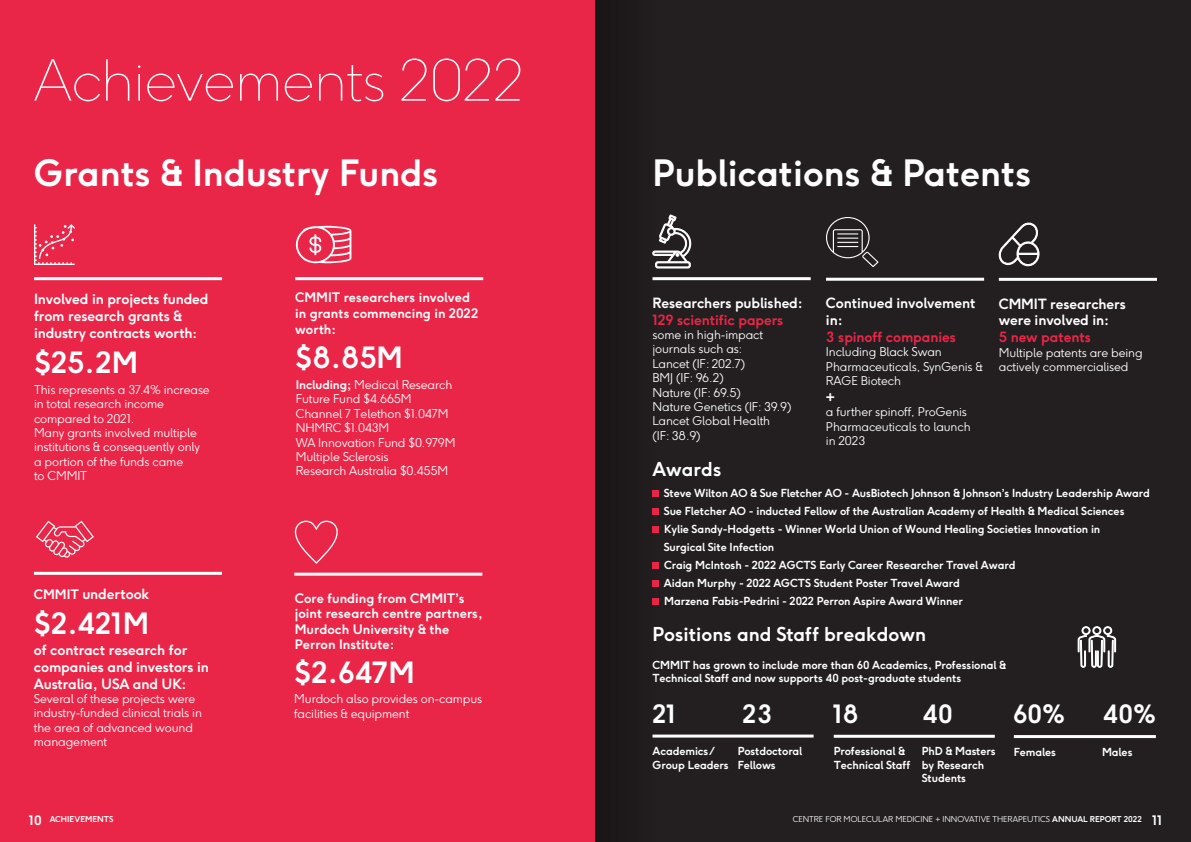
<style>
.page{position:relative;width:1191px;height:842px;background:#fff}
.page>*{position:absolute;margin:0;border:0;box-sizing:border-box;transform-origin:0 0}
.t1{font:100 56px "F37 Ginger";color:#fff}
.t2{font:700 36px "F37 Ginger";color:#fff}
.t3{font:700 29px "F37 Ginger";color:#fff}
.t4{font:700 25px "F37 Ginger";color:#fff}
.t5{font:700 19px "F37 Ginger";color:#fff}
.t6{font:700 14px/16.8px "F37 Ginger";letter-spacing:-.01em;color:#fff}
.t7{font:700 13px/15.6px "F37 Ginger";color:#fff}
.t8{font:300 12px/14.4px "F37 Ginger";letter-spacing:-.01em;color:#fff}
.t9{font:700 11px/13.2px "F37 Ginger";letter-spacing:-.01em;color:#fff}
.t10{font:300 8px "F37 Ginger";color:#fff}
.t11{font:700 8px "F37 Ginger";color:#fff}
.s1{font-size:13px}
.s2{font-weight:700}
.s3{color:#ea2648}
.s4{font-weight:700;font-size:13px}
</style>
<div class="page">
<div style="left:0;top:0;width:595px;height:842px;background:#ea2648"></div>
<div style="left:595px;top:0;width:596px;height:842px;background:#231f20"></div>
<hr style="left:34px;top:277px;width:188px;height:3px;background:#fff">
<svg style="left:658px;top:214px;width:33px;height:54px"></svg>
<hr style="left:652px;top:277px;width:158px;height:3px;background:#fff">
<hr style="left:295px;top:277px;width:188px;height:3px;background:#fff">
<hr style="left:294px;top:573px;width:188px;height:3px;background:#fff">
<svg style="left:1077px;top:626px;width:39px;height:42px"></svg>
<hr style="left:826px;top:278px;width:158px;height:3px;background:#fff">
<svg style="left:826px;top:217px;width:52px;height:50px"></svg>
<hr style="left:34px;top:572px;width:188px;height:3px;background:#fff">
<svg style="left:36px;top:521px;width:58px;height:37px"></svg>
<svg style="left:295px;top:226px;width:56px;height:37px"></svg>
<hr style="left:314px;top:234px;width:2px;height:21px;background:#fff">
<svg style="left:34px;top:224px;width:41px;height:41px"></svg>
<hr style="left:998px;top:278px;width:159px;height:3px;background:#fff">
<svg style="left:998px;top:223px;width:41px;height:43px"></svg>
<svg style="left:295px;top:521px;width:43px;height:43px"></svg>
<hr style="left:652px;top:734px;width:161px;height:3px;background:#fff">
<hr style="left:833px;top:735px;width:161px;height:3px;background:#fff">
<hr style="left:1013px;top:735px;width:142px;height:3px;background:#fff">
<div style="left:596px;top:0;width:62px;height:842px;background:#1c191a"></div>
<h2 class="t1" style="left:34px;top:56px;width:491px">Achievements 2022</h2>
<h3 class="t2" style="left:34px;top:157px;width:406px">Grants &amp; Industry Funds</h3>
<p class="t6" style="left:34px;top:292px;width:176px">Involved in projects funded from research grants &amp; industry contracts worth<span class="s1">:</span></p>
<p class="t3" style="left:34px;top:349px;width:106px">$25.2M</p>
<p class="t8" style="left:34px;top:383px;width:177px">This represents a 37.4% increase in total research income compared to 2021.<br>Many grants involved multiple institutions &amp; consequently only a portion of the funds came<br>to CMMIT</p>
<p class="t6" style="left:34px;top:587px;width:117px"><span class="s1">CMMIT</span> undertook</p>
<p class="t3" style="left:34px;top:611px;width:117px">$2.421M</p>
<p class="t6" style="left:34px;top:643px;width:177px">of contract research for companies and investors in<br>Australia, USA and UK:</p>
<p class="t8" style="left:34px;top:693px;width:170px">Several of these projects were industry-funded clinical trials in the area of advanced wound management</p>
<p class="t7" style="left:295px;top:291px;width:185px">CMMIT researchers involved in grants commencing in 2022 worth:</p>
<p class="t3" style="left:295px;top:345px;width:109px">$8.85M</p>
<p class="t8" style="left:296px;top:378px;width:161px"><span class="s2">Including;</span> Medical Research<br>Future Fund $4.665M<br>Channel 7 Telethon $1.047M<br>NHMRC $1.043M<br>WA Innovation Fund $0.979M<br>Multiple Sclerosis<br>Research Australia $0.455M</p>
<p class="t7" style="left:295px;top:591px;width:189px">Core funding from CMMIT’s joint research centre partners,<br>Murdoch University &amp; the<br>Perron Institute:</p>
<p class="t3" style="left:294px;top:660px;width:122px">$2.647M</p>
<p class="t8" style="left:294px;top:693px;width:190px">Murdoch also provides on-campus facilities &amp; equipment</p>
<h3 class="t2" style="left:652px;top:157px;width:380px">Publications &amp; Patents</h3>
<h4 class="t6" style="left:652px;top:296px;width:152px">Researchers published:<br><span class="s3">129 scientific papers</span></h4>
<p class="t8" style="left:652px;top:329px;width:140px">some in high-impact journals such as:<br>Lancet (IF: 202.7)<br>BMJ (IF: 96.2)<br>Nature (IF: 69.5)<br>Nature Genetics (IF: 39.9)<br>Lancet Global Health<br>(IF: 38.9)</p>
<h4 class="t6" style="left:826px;top:296px;width:151px">Continued involvement in:<br><span class="s3">3 spinoff companies</span></h4>
<p class="t8" style="left:826px;top:346px;width:158px">Including Black Swan<br>Pharmaceuticals, SynGenis &amp;<br>RAGE Biotech</p>
<p class="t6" style="left:826px;top:390px;width:11px">+</p>
<p class="t8" style="left:826px;top:406px;width:146px">a further spinoff, ProGenis<br>Pharmaceuticals to launch in 2023</p>
<h4 class="t6" style="left:998px;top:296px;width:129px">CMMIT researchers were involved in:<br><span class="s3">5 new patents</span></h4>
<p class="t8" style="left:998px;top:346px;width:145px">Multiple patents are being actively commercialised</p>
<h4 class="t5" style="left:652px;top:460px;width:70px">Awards</h4>
<p class="t9" style="left:664px;top:487px;width:487px">Steve Wilton AO &amp; Sue Fletcher AO - AusBiotech Johnson &amp; Johnson’s Industry Leadership Award</p>
<p class="t9" style="left:664px;top:505px;width:462px">Sue Fletcher AO - inducted Fellow of the Australian Academy of Health &amp; Medical Sciences</p>
<p class="t9" style="left:664px;top:521px;width:438px;line-height:18px">Kylie Sandy-Hodgetts - Winner World Union of Wound Healing Societies Innovation in<br>Surgical Site Infection</p>
<p class="t9" style="left:664px;top:559px;width:353px">Craig McIntosh - 2022 AGCTS Early Career Researcher Travel Award</p>
<p class="t9" style="left:664px;top:577px;width:297px">Aidan Murphy - 2022 AGCTS Student Poster Travel Award</p>
<p class="t9" style="left:664px;top:595px;width:300px">Marzena Fabis-Pedrini - 2022 Perron Aspire Award Winner</p>
<h4 class="t5" style="left:652px;top:626px;width:275px">Positions and Staff breakdown</h4>
<p class="t9" style="left:652px;top:659px;width:355px">CMMIT has grown to include more than 60 Academics, Professional &amp;<br>Technical Staff and now supports 40 post-graduate students</p>
<p class="t4" style="left:652px;top:702px;width:25px">21</p>
<p class="t9" style="left:652px;top:746px;width:78px">Academics/<br>Group Leaders</p>
<p class="t4" style="left:1013px;top:702px;width:54px">60%</p>
<p class="t9" style="left:1013px;top:746px;width:44px">Females</p>
<p class="t4" style="left:1103px;top:702px;width:54px">40%</p>
<p class="t9" style="left:1102px;top:746px;width:32px">Males</p>
<p class="t4" style="left:742px;top:702px;width:31px">23</p>
<p class="t9" style="left:737px;top:746px;width:66px">Postdoctoral<br>Fellows</p>
<p class="t4" style="left:832px;top:702px;width:27px">18</p>
<p class="t9" style="left:833px;top:746px;width:78px">Professional &amp;<br>Technical Staff</p>
<p class="t4" style="left:923px;top:702px;width:31px">40</p>
<p class="t9" style="left:922px;top:746px;width:75px">PhD &amp; Masters by Research<br>Students</p>
<p class="t11" style="left:29px;top:816px;width:86px"><span class="s1">10</span> ACHIEVEMENTS</p>
<p class="t10" style="left:792px;top:816px;width:371px">CENTRE FOR MOLECULAR MEDICINE + INNOVATIVE THERAPEUTICS <span class="s2">ANNUAL REPORT 2022</span> <span class="s4">11</span></p>
</div>
